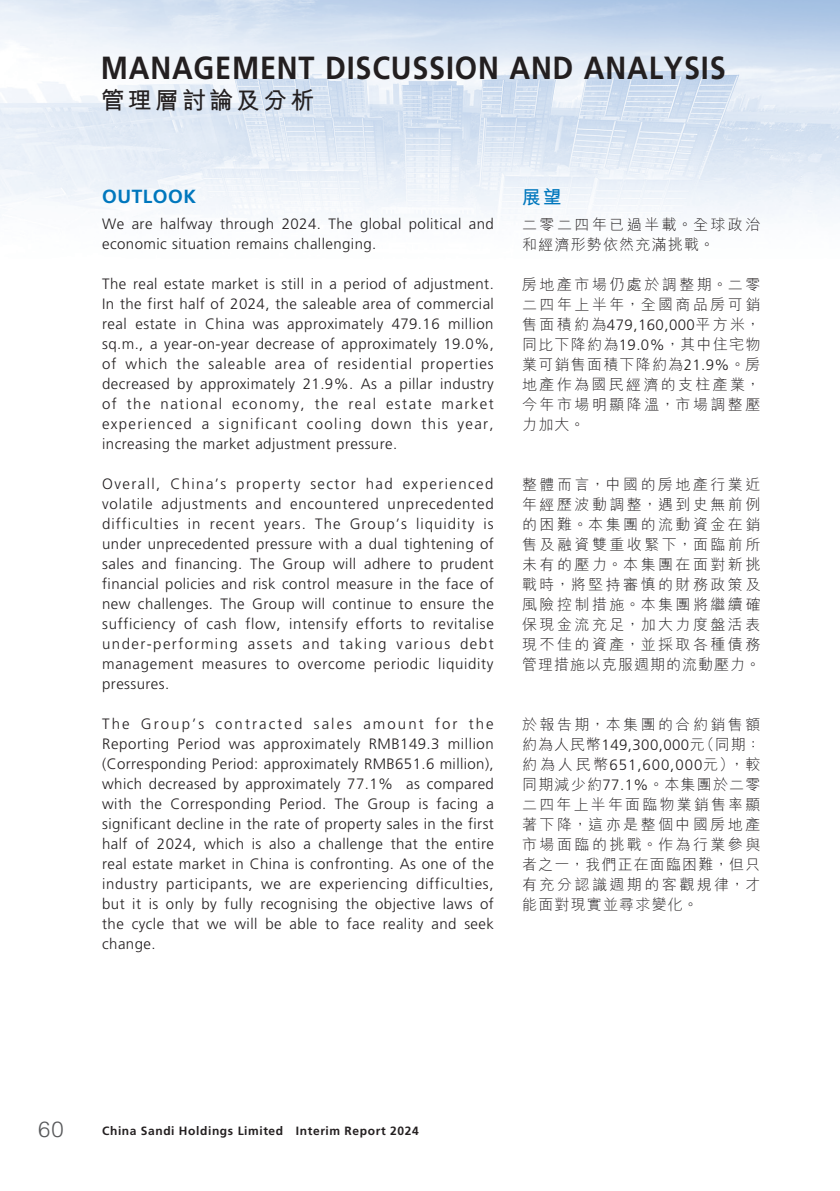
<style>
.page{position:relative;width:840px;height:1191px;background:#fff}
.page>*{position:absolute;margin:0;border:0;box-sizing:border-box;transform-origin:0 0}
.t1{font:700 32px "Frutiger LT Std";letter-spacing:.03em;color:#231f20;scale:.9 1}
.t2{font:700 24px "M Hei HK";letter-spacing:.13em;color:#231f20}
.t3{font:300 22px "Helvetica LT Std";color:#57585a}
.t4{font:700 19px "Frutiger LT Std";letter-spacing:.03em;color:#0077bd}
.t5{font:700 19px "M Hei HK";color:#0077bd}
.t6{font:300 15px/20px "Frutiger LT Std";letter-spacing:.03em;color:#231f20;text-align:justify}
.t7{font:300 15px/20px "M Hei HK";letter-spacing:.165em;color:#231f20;text-align:justify}
.t8{font:700 12px "Frutiger LT Std";letter-spacing:.05em;color:#231f20}
.s1{font-family:"M Hei HK"}
.s2{font-family:"Frutiger LT Std"}
</style>
<div class="page">
<img style="left:0;top:0;width:840px;height:219px">
<h1 class="t1" style="left:101px;top:49px;width:695px">MANAGEMENT DISCUSSION AND ANALYSIS</h1>
<h2 class="t2" style="left:101px;top:83px;width:215px">管理層討論及分析</h2>
<p class="t4" style="left:102px;top:185px;width:95px">OUTLOOK</p>
<p class="t6" style="left:102px;top:214px;width:393px">We are halfway through 2024. The global political and economic situation remains challenging.</p>
<p class="t6" style="left:102px;top:274px;width:393px">The real estate market is still in a period of adjustment.<br>In the first half of 2024, the saleable area of commercial real estate in China was approximately 479.16 million sq.m., a year-on-year decrease of approximately 19.0%, of which the saleable area of residential properties decreased by approximately 21.9%. As a pillar industry of the national economy, the real estate market experienced a significant cooling down this year, increasing the market adjustment pressure.</p>
<p class="t6" style="left:102px;top:474px;width:393px">Overall, China’s property sector had experienced volatile adjustments and encountered unprecedented difficulties in recent years. The Group’s liquidity is under unprecedented pressure with a dual tightening of sales and financing. The Group will adhere to prudent financial policies and risk control measure in the face of new challenges. The Group will continue to ensure the sufficiency of cash flow, intensify efforts to revitalise under-performing assets and taking various debt management measures to overcome periodic liquidity pressures.</p>
<p class="t6" style="left:102px;top:713px;width:393px">The Group’s contracted sales amount for the Reporting Period was approximately RMB149.3 million (Corresponding Period: approximately RMB651.6 million), which decreased by approximately 77.1% as compared with the Corresponding Period. The Group is facing a significant decline in the rate of property sales in the first half of 2024, which is also a challenge that the entire real estate market in China is confronting. As one of the industry participants, we are experiencing difficulties, but it is only by fully recognising the objective laws of the cycle that we will be able to face reality and seek change.</p>
<p class="t5" style="left:522px;top:183px;width:41px">展望</p>
<p class="t7" style="left:522px;top:214px;width:240px">二零二四年已過半載。全球政治和經濟形勢依然充滿挑戰。</p>
<p class="t7" style="left:522px;top:274px;width:240px">房地產市場仍處於調整期。二零二四年上半年，全國商品房可銷</p>
<p class="t6" style="left:522px;top:315px;width:240px"><span class="s1">售面積約為</span>479,160,000<span class="s1">平方米，</span></p>
<p class="t7" style="left:522px;top:334px;width:240px">同比下降約為<span class="s2">19.0%</span>，其中住宅物業可銷售面積下降約為<span class="s2">21.9%</span>。房地產作為國民經濟的支柱產業，今年市場明顯降溫，市場調整壓力加大。</p>
<p class="t7" style="left:522px;top:474px;width:240px">整體而言，中國的房地產行業近年經歷波動調整，遇到史無前例的困難。本集團的流動資金在銷售及融資雙重收緊下，面臨前所未有的壓力。本集團在面對新挑戰時，將堅持審慎的財務政策及風險控制措施。本集團將繼續確保現金流充足，加大力度盤活表現不佳的資產，並採取各種債務管理措施以克服週期的流動壓力。</p>
<p class="t7" style="left:522px;top:714px;width:240px">於報告期，本集團的合約銷售額</p>
<p class="t6" style="left:522px;top:735px;width:240px"><span class="s1">約為人民幣</span>149,300,000<span class="s1">元（同期：約為人民幣</span>651,600,000<span class="s1">元），較</span></p>
<p class="t7" style="left:522px;top:774px;width:240px">同期減少約<span class="s2">77.1%</span>。本集團於二零二四年上半年面臨物業銷售率顯著下降，這亦是整個中國房地產市場面臨的挑戰。作為行業參與者之一，我們正在面臨困難，但只有充分認識週期的客觀規律，才能面對現實並尋求變化。</p>
<h3 class="t3" style="left:38px;top:1115px;width:27px">60</h3>
<p class="t8" style="left:102px;top:1123px;width:318px">China Sandi Holdings Limited Interim Report 2024</p>
</div>
